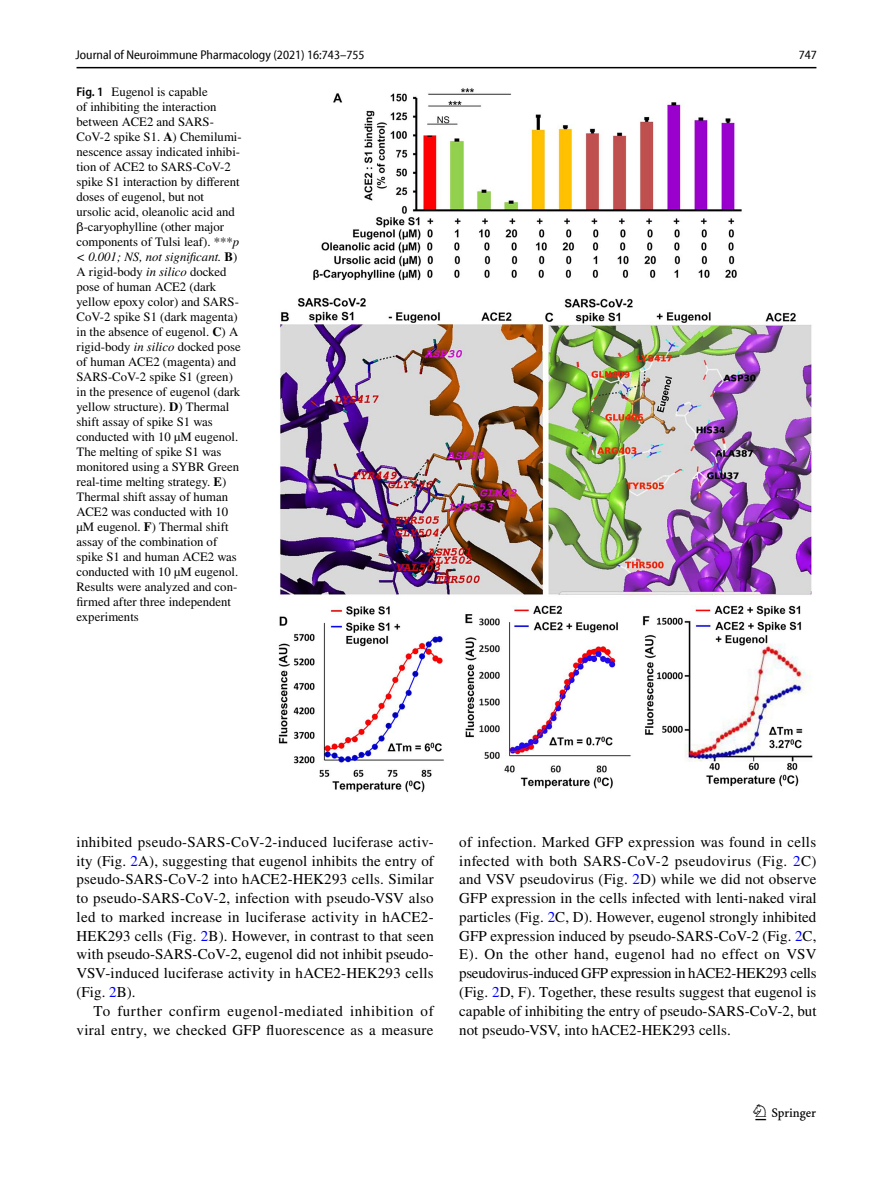
<style>
.page{position:relative;width:893px;height:1187px;background:#fff}
.page>*{position:absolute;margin:0;border:0;box-sizing:border-box;transform-origin:0 0}
.t1{font:22.5px "Springnew Regular 3";color:#000}
.t2{font:15px/18.8px "STIX";letter-spacing:.015em;color:#000;text-align:justify}
.t3{font:15px/18.8px "STIX";letter-spacing:.035em;color:#000;text-align:right}
.t4{font:12.75px/15px "STIX";color:#000}
.t5{font:semi-condensed 12.75px "Myriad Pro Unic";color:#000}
.s1{font-family:"Myriad Pro";font-weight:600;font-stretch:semi-condensed}
.s2{font-weight:700}
.s3{font-family:"Code 2000"}
.s4{font-style:italic}
.s5{color:#00f}
</style>
<div class="page">
<hr style="left:77px;top:67px;width:739px;height:1px;background:#000">
<img style="left:278px;top:88px;width:535px;height:705px">
<p class="t5" style="left:76px;top:50px;width:291px">Journal of Neuroimmune Pharmacology (2021) 16:743–755</p>
<p class="t5" style="left:799px;top:50px;width:20px">747</p>
<p class="t4" style="left:77px;top:85px;width:167px"><span class="s1">Fig. 1</span> Eugenol is capable<br>of inhibiting the interaction between ACE2 and SARS-<br>CoV-2 spike S1. <span class="s2">A</span>) Chemilumi&shy;nescence assay indicated inhibi&shy;tion of ACE2 to SARS-CoV-2 spike S1 interaction by different doses of eugenol, but not ursolic acid, oleanolic acid and <span class="s3">β</span>-caryophylline (other major components of Tulsi leaf). ***<span class="s4">p &lt; 0.001; NS, not significant.</span> <span class="s2">B</span>)<br>A rigid-body <span class="s4">in silico</span> docked pose of human ACE2 (dark yellow epoxy color) and SARS-<br>CoV-2 spike S1 (dark magenta) in the absence of eugenol. <span class="s2">C</span>) A rigid-body <span class="s4">in silico</span> docked pose of human ACE2 (magenta) and<br>SARS-CoV-2 spike S1 (green) in the presence of eugenol (dark yellow structure). <span class="s2">D</span>) Thermal shift assay of spike S1 was conducted with 10 µM eugenol.<br>The melting of spike S1 was monitored using a SYBR Green real-time melting strategy. <span class="s2">E</span>)<br>Thermal shift assay of human<br>ACE2 was conducted with 10 µM eugenol. <span class="s2">F</span>) Thermal shift assay of the combination of spike S1 and human ACE2 was conducted with 10 µM eugenol.<br>Results were analyzed and con&shy;firmed after three independent experiments</p>
<p class="t2" style="left:77px;top:833px;width:359px">inhibited pseudo-SARS-CoV-2-induced luciferase activ&shy;ity (Fig. <span class="s5">2</span>A), suggesting that eugenol inhibits the entry of pseudo-SARS-CoV-2 into hACE2-HEK293 cells. Similar to pseudo-SARS-CoV-2, infection with pseudo-VSV also led to marked increase in luciferase activity in hACE2- HEK293 cells (Fig. <span class="s5">2</span>B). However, in contrast to that seen with pseudo-SARS-CoV-2, eugenol did not inhibit pseudo-VSV-induced luciferase activity in hACE2-HEK293 cells (Fig. <span class="s5">2</span>B).</p>
<p class="t3" style="left:77px;top:1002px;width:359px">To further confirm eugenol-mediated inhibition of viral entry, we checked GFP fluorescence as a measure</p>
<p class="t2" style="left:459px;top:833px;width:359px">of infection. Marked GFP expression was found in cells infected with both SARS-CoV-2 pseudovirus (Fig. <span class="s5">2</span>C) and VSV pseudovirus (Fig. <span class="s5">2</span>D) while we did not observe GFP expression in the cells infected with lenti-naked viral particles (Fig. <span class="s5">2</span>C, D). However, eugenol strongly inhibited GFP expression induced by pseudo-SARS-CoV-2 (Fig. <span class="s5">2</span>C, E). On the other hand, eugenol had no effect on VSV pseudovirus-induced GFP expression in hACE2-HEK293 cells (Fig. <span class="s5">2</span>D, F). Together, these results suggest that eugenol is capable of inhibiting the entry of pseudo-SARS-CoV-2, but not pseudo-VSV, into hACE2-HEK293 cells.</p>
<h1 class="t1" style="left:755px;top:1104px;width:62px">1 3</h1>
</div>
